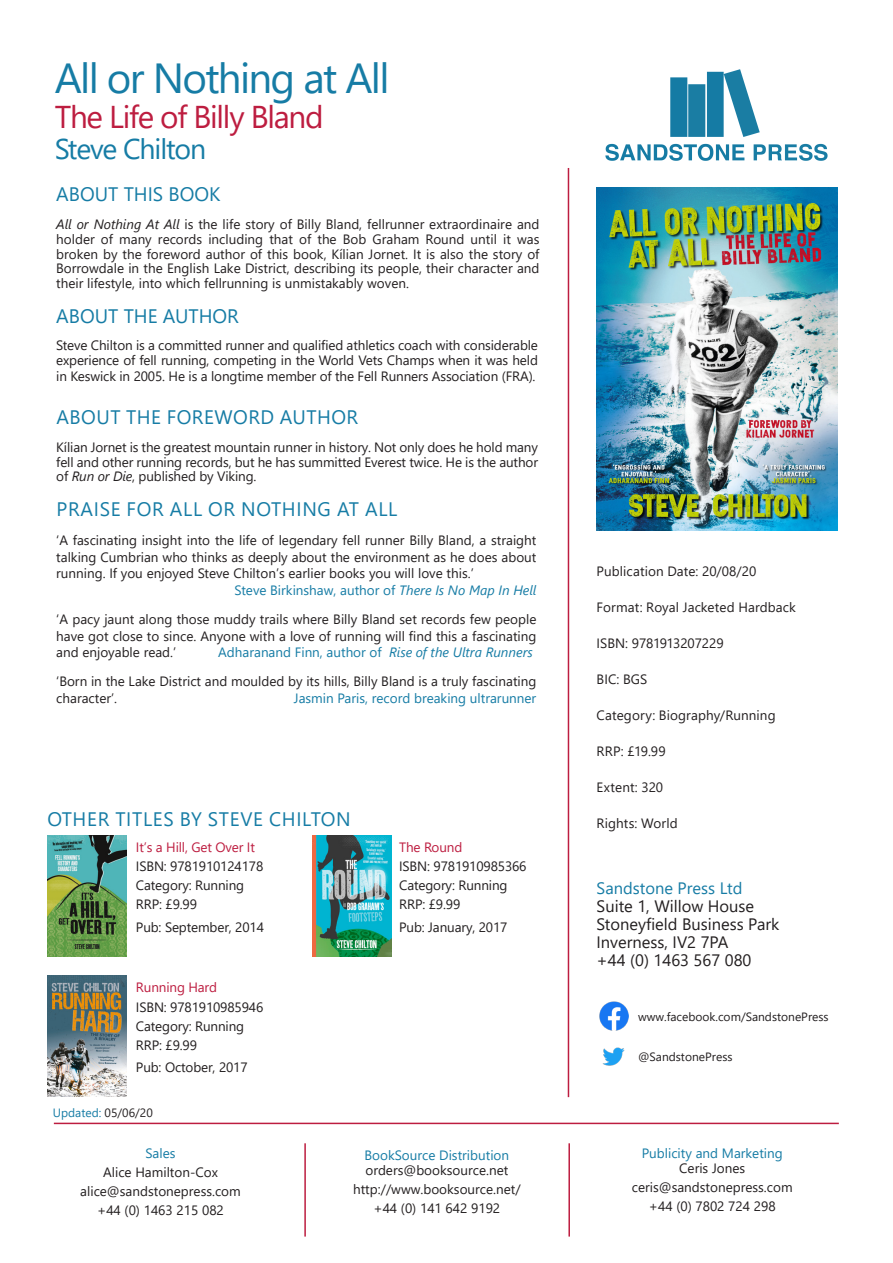
<style>
.page{position:relative;width:893px;height:1263px;background:#fff}
.page>*{position:absolute;margin:0;border:0;box-sizing:border-box;transform-origin:0 0}
.heading_2{font:42px "Segoe UI";letter-spacing:-.04em;color:#167ca5}
.heading_2-2{font:31.5px "Segoe UI";letter-spacing:-.04em;color:#bd1d40}
.heading_2-3{font:28.5px "Segoe UI";letter-spacing:-.04em;color:#167ca5}
.author_para{font:19.5px "Segoe UI";letter-spacing:.025em;color:#167ca5}
.author_para-2{font:19.5px "Segoe UI";color:#167ca5}
.main_text{font:16.5px "Segoe UI";color:#231f20}
.main_text-2{font:16.5px "Segoe UI";color:#167ca5}
.author_para-3{font:13.5px/14.9px "Segoe UI";letter-spacing:-.01em;color:#231f20;text-align:justify}
.main_text-3{font:13.5px "Segoe UI";color:#231f20}
.author_para-4{font:13.5px "Segoe UI";color:#167ca5}
.main_text-4{font:13.5px "Segoe UI";color:#167ca5}
.author_para-5{font:13.5px "Segoe UI";letter-spacing:-.01em;color:#bd1d40}
.t1{font:12px "Segoe UI";color:#231f20}
.t2{font:12px "Segoe UI";color:#167ca5}
.s1{font-style:italic}
.s2{color:#231f20}
</style>
<div class="page">
<img style="left:48px;top:976px;width:79px;height:121px">
<hr style="left:51px;top:1262px;width:785px;height:1px;background:#00718c">
<hr style="left:568px;top:168px;width:1px;height:929px;background:#bd1d40">
<hr style="left:304px;top:1143px;width:2px;height:93px;background:#bd1d40">
<img style="left:597px;top:187px;width:241px;height:343px">
<hr style="left:568px;top:1143px;width:2px;height:93px;background:#bd1d40">
<svg style="left:605px;top:69px;width:223px;height:92px"></svg>
<hr style="left:54px;top:1123px;width:785px;height:1px;background:#bd1d40">
<img style="left:313px;top:835px;width:79px;height:121px">
<img style="left:48px;top:835px;width:79px;height:121px">
<img style="left:599px;top:1002px;width:29px;height:29px">
<img style="left:602px;top:1047px;width:23px;height:19px">
<p class="heading_2" style="left:55px;top:39px;width:336px">All or Nothing at All</p>
<p class="heading_2-2" style="left:55px;top:87px;width:270px">The Life of Billy Bland</p>
<p class="heading_2-3" style="left:55px;top:122px;width:153px">Steve Chilton</p>
<p class="author_para-2" style="left:56px;top:176px;width:166px">ABOUT THIS BOOK</p>
<p class="author_para-3" style="left:56px;top:215px;width:485px"><span class="s1">All or Nothing At All</span> is the life story of Billy Bland, fellrunner extraordinaire and holder of many records including that of the Bob Graham Round until it was broken by the foreword author of this book, Kílian Jornet. It is also the story of Borrowdale in the English Lake District, describing its people, their character and their lifestyle, into which fellrunning is unmistakably woven.</p>
<p class="author_para-2" style="left:56px;top:297px;width:184px">ABOUT THE AUTHOR</p>
<p class="author_para-3" style="left:56px;top:337px;width:483px">Steve Chilton is a committed runner and qualified athletics coach with considerable experience of fell running, competing in the World Vets Champs when it was held</p>
<p class="author_para-3" style="left:56px;top:368px;width:481px">in Keswick in 2005. He is a longtime member of the Fell Runners Association (FRA).</p>
<p class="author_para" style="left:57px;top:399px;width:303px">ABOUT THE FOREWORD AUTHOR</p>
<p class="author_para-3" style="left:56px;top:438px;width:483px">Kílian Jornet is the greatest mountain runner in history. Not only does he hold many fell and other running records, but he has summitted Everest twice. He is the author of <span class="s1">Run or Die</span>, published by Viking.</p>
<p class="author_para" style="left:57px;top:491px;width:342px">PRAISE FOR ALL OR NOTHING AT ALL</p>
<p class="author_para-3" style="left:56px;top:531px;width:482px;line-height:16.5px">‘A fascinating insight into the life of legendary fell runner Billy Bland, a straight talking Cumbrian who thinks as deeply about the environment as he does about running. If you enjoyed Steve Chilton’s earlier books you will love this.’</p>
<p class="author_para-4" style="left:235px;top:577px;width:303px">Steve Birkinshaw, author of <span class="s1">There Is No Map In Hell</span></p>
<p class="author_para-3" style="left:56px;top:610px;width:482px;line-height:16.5px">‘A pacy jaunt along those muddy trails where Billy Bland set records few people have got close to since. Anyone with a love of running will find this a fascinating and enjoyable read.’</p>
<p class="author_para-4" style="left:218px;top:639px;width:316px">Adharanand Finn, author of <span class="s1">Rise of the Ultra Runners</span></p>
<p class="author_para-3" style="left:56px;top:672px;width:482px;line-height:16.5px">‘Born in the Lake District and moulded by its hills, Billy Bland is a truly fascinating character’.</p>
<p class="author_para-4" style="left:294px;top:685px;width:244px">Jasmin Paris, record breaking ultrarunner</p>
<p class="author_para" style="left:48px;top:801px;width:305px">OTHER TITLES BY STEVE CHILTON</p>
<p class="author_para-5" style="left:136px;top:834px;width:121px">It’s a Hill, Get Over It</p>
<p class="author_para-3" style="left:136px;top:857px;width:129px">ISBN: 9781910124178</p>
<p class="author_para-3" style="left:136px;top:877px;width:110px">Category: Running</p>
<p class="author_para-3" style="left:136px;top:896px;width:63px">RRP: £9.99</p>
<p class="author_para-3" style="left:136px;top:918px;width:130px">Pub: September, 2014</p>
<p class="author_para-5" style="left:136px;top:975px;width:83px">Running Hard</p>
<p class="author_para-3" style="left:136px;top:998px;width:129px">ISBN: 9781910985946</p>
<p class="author_para-3" style="left:136px;top:1017px;width:110px">Category: Running</p>
<p class="author_para-3" style="left:136px;top:1036px;width:63px">RRP: £9.99</p>
<p class="author_para-3" style="left:136px;top:1059px;width:113px">Pub: October, 2017</p>
<p class="t2" style="left:53px;top:1101px;width:101px">Updated: <span class="s2">05/06/20</span></p>
<p class="author_para-5" style="left:399px;top:834px;width:65px">The Round</p>
<p class="author_para-3" style="left:399px;top:857px;width:129px">ISBN: 9781910985366</p>
<p class="author_para-3" style="left:399px;top:877px;width:110px">Category: Running</p>
<p class="author_para-3" style="left:399px;top:896px;width:63px">RRP: £9.99</p>
<p class="author_para-3" style="left:399px;top:918px;width:110px">Pub: January, 2017</p>
<p class="main_text-4" style="left:145px;top:1140px;width:32px">Sales</p>
<p class="main_text-3" style="left:103px;top:1160px;width:116px">Alice Hamilton-Cox</p>
<p class="main_text-3" style="left:80px;top:1179px;width:162px">alice@sandstonepress.com</p>
<p class="main_text-3" style="left:97px;top:1198px;width:128px">+44 (0) 1463 215 082</p>
<p class="main_text-4" style="left:364px;top:1143px;width:146px">BookSource Distribution</p>
<p class="main_text-3" style="left:365px;top:1157px;width:144px">orders@booksource.net</p>
<p class="main_text-3" style="left:353px;top:1176px;width:169px">http://www.booksource.net/</p>
<p class="main_text-3" style="left:373px;top:1196px;width:128px">+44 (0) 141 642 9192</p>
<p class="main_text-3" style="left:597px;top:558px;width:161px">Publication Date: 20/08/20</p>
<p class="main_text-3" style="left:597px;top:594px;width:201px">Format: Royal Jacketed Hardback</p>
<p class="main_text-3" style="left:597px;top:630px;width:129px">ISBN: 9781913207229</p>
<p class="main_text-3" style="left:597px;top:666px;width:52px">BIC: BGS</p>
<p class="main_text-3" style="left:597px;top:702px;width:181px">Category: Biography/Running</p>
<p class="main_text-3" style="left:597px;top:738px;width:71px">RRP: £19.99</p>
<p class="main_text-3" style="left:597px;top:774px;width:68px">Extent: 320</p>
<p class="main_text-3" style="left:597px;top:810px;width:83px">Rights: World</p>
<p class="main_text-2" style="left:597px;top:872px;width:147px">Sandstone Press Ltd</p>
<p class="main_text" style="left:597px;top:890px;width:159px">Suite 1, Willow House</p>
<p class="main_text" style="left:597px;top:909px;width:184px">Stoneyfield Business Park</p>
<p class="main_text" style="left:597px;top:927px;width:133px">Inverness, IV2 7PA</p>
<p class="main_text" style="left:597px;top:945px;width:156px">+44 (0) 1463 567 080</p>
<p class="t1" style="left:638px;top:1005px;width:192px">www.facebook.com/SandstonePress</p>
<p class="t1" style="left:638px;top:1045px;width:96px">@SandstonePress</p>
<p class="main_text-4" style="left:642px;top:1140px;width:143px">Publicity and Marketing</p>
<p class="main_text-3" style="left:679px;top:1155px;width:67px">Ceris Jones</p>
<p class="main_text-3" style="left:632px;top:1174px;width:162px">ceris@sandstonepress.com</p>
<p class="main_text-3" style="left:649px;top:1193px;width:128px">+44 (0) 7802 724 298</p>
</div>
